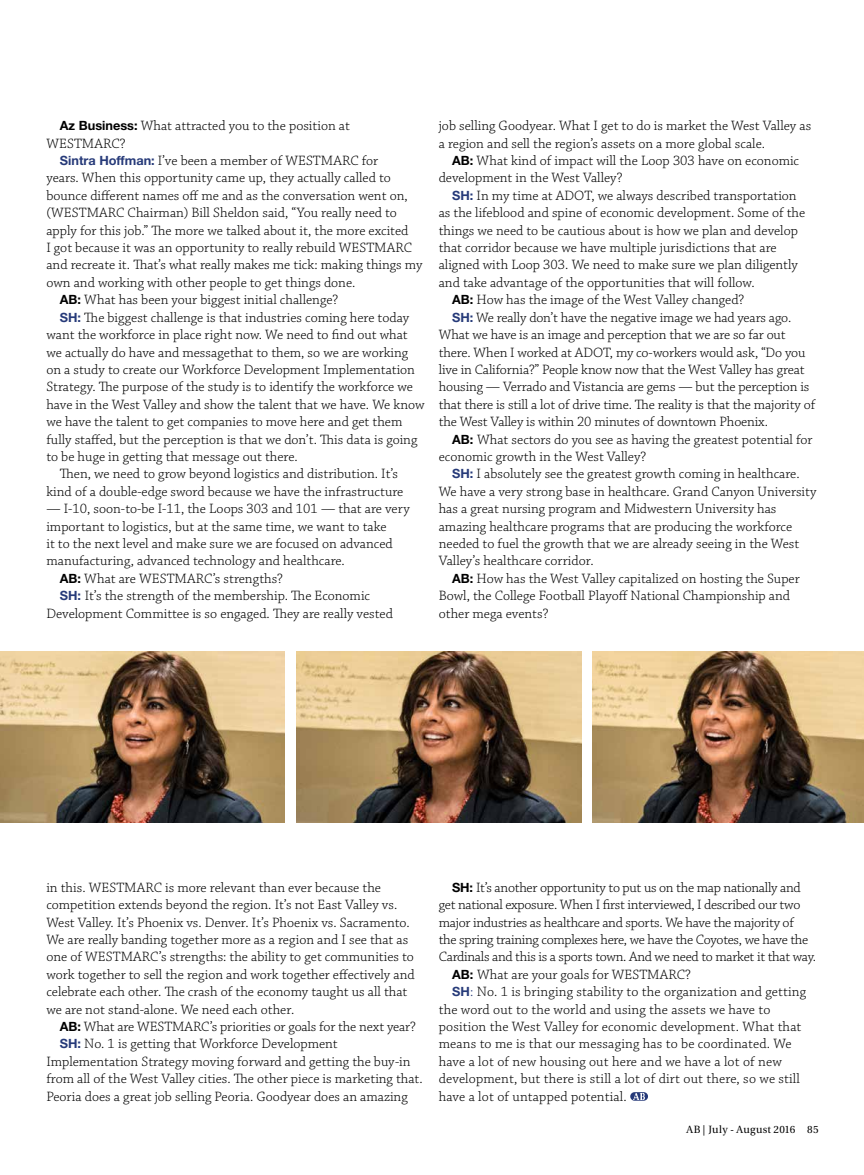
<style>
.page{position:relative;width:864px;height:1175px;background:#fff}
.page>*{position:absolute;margin:0;border:0;box-sizing:border-box;transform-origin:0 0}
.t1{font:300 14.25px/17.4px "Chaparral Pro";color:#000}
.t2{font:300 14.25px "Chaparral Pro";letter-spacing:-.02em;color:#000}
.t3{font:10.5px "Utopia";letter-spacing:.025em;color:#000}
.s1{font-family:"Helvetica Neue";font-weight:700;font-size:12.75px}
.s2{font-family:"Helvetica Neue";font-weight:700;font-size:12.75px;color:#263a79}
.s3{color:#263a79}
</style>
<div class="page">
<div style="left:630px;top:1092px;width:18px;height:8px;background:#263a79;border-radius:4px"></div>
<svg style="left:633px;top:1093px;width:12px;height:6px"></svg>
<img style="left:0;top:652px;width:285px;height:170px">
<img style="left:296px;top:652px;width:285px;height:170px">
<img style="left:593px;top:652px;width:271px;height:170px">
<p class="t1" style="left:46px;top:118px;width:305px;text-indent:14px"><span class="s1">Az Business:</span> What attracted you to the position at<br>WESTMARC?</p>
<p class="t1" style="left:60px;top:152px;width:320px"><span class="s2">Sintra Hoffman:</span> I’ve been a member of WESTMARC for</p>
<p class="t1" style="left:46px;top:170px;width:346px">years. When this opportunity came up, they actually called to</p>
<p class="t1" style="left:46px;top:187px;width:363px">bounce different names off me and as the conversation went on,</p>
<p class="t1" style="left:46px;top:205px;width:352px">(WESTMARC Chairman) Bill Sheldon said, “You really need to</p>
<p class="t1" style="left:46px;top:222px;width:364px">apply for this job.” The more we talked about it, the more excited</p>
<p class="t1" style="left:46px;top:239px;width:367px">I got because it was an opportunity to really rebuild WESTMARC</p>
<p class="t1" style="left:46px;top:257px;width:378px">and recreate it. That’s what really makes me tick: making things my</p>
<p class="t1" style="left:46px;top:274px;width:310px">own and working with other people to get things done.</p>
<p class="t1" style="left:60px;top:292px;width:280px"><span class="s1">AB:</span> What has been your biggest initial challenge?</p>
<p class="t1" style="left:60px;top:309px;width:351px"><span class="s2">SH:</span> The biggest challenge is that industries coming here today</p>
<p class="t1" style="left:46px;top:326px;width:363px">want the workforce in place right now. We need to find out what</p>
<p class="t1" style="left:46px;top:344px;width:363px">we actually do have and messagethat to them, so we are working</p>
<p class="t1" style="left:46px;top:361px;width:370px">on a study to create our Workforce Development Implementation</p>
<p class="t1" style="left:46px;top:379px;width:368px">Strategy. The purpose of the study is to identify the workforce we</p>
<p class="t1" style="left:46px;top:396px;width:380px">have in the West Valley and show the talent that we have. We know</p>
<p class="t1" style="left:46px;top:413px;width:358px">we have the talent to get companies to move here and get them</p>
<p class="t1" style="left:46px;top:431px;width:372px">fully staffed, but the perception is that we don’t. This data is going</p>
<p class="t1" style="left:46px;top:448px;width:253px">to be huge in getting that message out there.</p>
<p class="t1" style="left:60px;top:466px;width:340px">Then, we need to grow beyond logistics and distribution. It’s</p>
<p class="t1" style="left:46px;top:483px;width:358px">kind of a double-edge sword because we have the infrastructure</p>
<p class="t1" style="left:46px;top:500px;width:365px">— I-10, soon-to-be I-11, the Loops 303 and 101 — that are very</p>
<p class="t1" style="left:46px;top:518px;width:342px">important to logistics, but at the same time, we want to take</p>
<p class="t1" style="left:46px;top:535px;width:348px">it to the next level and make sure we are focused on advanced</p>
<p class="t1" style="left:46px;top:553px;width:300px">manufacturing, advanced technology and healthcare.</p>
<p class="t1" style="left:60px;top:570px;width:225px"><span class="s1">AB:</span> What are WESTMARC’s strengths?</p>
<p class="t1" style="left:60px;top:588px;width:312px"><span class="s2">SH:</span> It’s the strength of the membership. The Economic</p>
<p class="t1" style="left:46px;top:605px;width:348px">Development Committee is so engaged. They are really vested</p>
<p class="t1" style="left:439px;top:118px;width:374px">job selling Goodyear. What I get to do is market the West Valley as a region and sell the region’s assets on a more global scale.</p>
<p class="t1" style="left:439px;top:152px;width:362px;text-indent:14px"><span class="s1">AB:</span> What kind of impact will the Loop 303 have on economic development in the West Valley?</p>
<p class="t1" style="left:452px;top:187px;width:346px"><span class="s2">SH:</span> In my time at ADOT, we always described transportation</p>
<p class="t1" style="left:439px;top:205px;width:368px">as the lifeblood and spine of economic development. Some of the</p>
<p class="t1" style="left:439px;top:222px;width:361px">things we need to be cautious about is how we plan and develop</p>
<p class="t1" style="left:439px;top:239px;width:340px">that corridor because we have multiple jurisdictions that are</p>
<p class="t1" style="left:439px;top:257px;width:361px">aligned with Loop 303. We need to make sure we plan diligently</p>
<p class="t1" style="left:439px;top:274px;width:317px">and take advantage of the opportunities that will follow.</p>
<p class="t1" style="left:452px;top:292px;width:294px"><span class="s1">AB:</span> How has the image of the West Valley changed?</p>
<p class="t1" style="left:452px;top:309px;width:341px"><span class="s2">SH:</span> We really don’t have the negative image we had years ago.</p>
<p class="t1" style="left:439px;top:326px;width:348px">What we have is an image and perception that we are so far out</p>
<p class="t1" style="left:439px;top:344px;width:368px">there. When I worked at ADOT, my co-workers would ask, “Do you</p>
<p class="t1" style="left:439px;top:361px;width:367px">live in California?” People know now that the West Valley has great</p>
<p class="t1" style="left:439px;top:379px;width:372px">housing — Verrado and Vistancia are gems — but the perception is</p>
<p class="t1" style="left:439px;top:396px;width:378px">that there is still a lot of drive time. The reality is that the majority of</p>
<p class="t1" style="left:439px;top:413px;width:331px">the West Valley is within 20 minutes of downtown Phoenix.</p>
<p class="t1" style="left:452px;top:431px;width:362px"><span class="s1">AB:</span> What sectors do you see as having the greatest potential for</p>
<p class="t1" style="left:439px;top:448px;width:209px">economic growth in the West Valley?</p>
<p class="t1" style="left:452px;top:466px;width:349px"><span class="s2">SH:</span> I absolutely see the greatest growth coming in healthcare.</p>
<p class="t1" style="left:439px;top:483px;width:379px">We have a very strong base in healthcare. Grand Canyon University</p>
<p class="t1" style="left:439px;top:500px;width:339px">has a great nursing program and Midwestern University has</p>
<p class="t1" style="left:439px;top:518px;width:355px">amazing healthcare programs that are producing the workforce</p>
<p class="t1" style="left:439px;top:535px;width:362px">needed to fuel the growth that we are already seeing in the West</p>
<p class="t1" style="left:439px;top:553px;width:156px">Valley’s healthcare corridor.</p>
<p class="t1" style="left:452px;top:570px;width:349px"><span class="s1">AB:</span> How has the West Valley capitalized on hosting the Super</p>
<p class="t1" style="left:439px;top:588px;width:353px">Bowl, the College Football Playoff National Championship and</p>
<p class="t1" style="left:439px;top:605px;width:111px">other mega events?</p>
<p class="t1" style="left:46px;top:879px;width:370px">in this. WESTMARC is more relevant than ever because the competition extends beyond the region. It’s not East Valley vs.<br>West Valley. It’s Phoenix vs. Denver. It’s Phoenix vs. Sacramento.<br>We are really banding together more as a region and I see that as one of WESTMARC’s strengths: the ability to get communities to work together to sell the region and work together effectively and celebrate each other. The crash of the economy taught us all that we are not stand-alone. We need each other.</p>
<p class="t1" style="left:60px;top:1018px;width:357px"><span class="s1">AB:</span> What are WESTMARC’s priorities or goals for the next year?</p>
<p class="t1" style="left:60px;top:1035px;width:279px"><span class="s2">SH:</span> No. 1 is getting that Workforce Development</p>
<p class="t1" style="left:46px;top:1053px;width:366px">Implementation Strategy moving forward and getting the buy-in</p>
<p class="t1" style="left:46px;top:1070px;width:378px">from all of the West Valley cities. The other piece is marketing that.</p>
<p class="t1" style="left:46px;top:1088px;width:363px">Peoria does a great job selling Peoria. Goodyear does an amazing</p>
<p class="t2" style="left:452px;top:879px;width:350px"><span class="s1">SH:</span> It’s another opportunity to put us on the map nationally and</p>
<p class="t2" style="left:439px;top:897px;width:363px">get national exposure. When I first interviewed, I described our two</p>
<p class="t2" style="left:439px;top:914px;width:357px">major industries as healthcare and sports. We have the majority of</p>
<p class="t2" style="left:439px;top:931px;width:371px">the spring training complexes here, we have the Coyotes, we have the</p>
<p class="t2" style="left:439px;top:949px;width:379px">Cardinals and this is a sports town. And we need to market it that way.</p>
<p class="t1" style="left:452px;top:966px;width:240px"><span class="s1">AB:</span> What are your goals for WESTMARC?</p>
<p class="t1" style="left:452px;top:983px;width:355px"><span class="s2">SH</span><span class="s3">:</span> No. 1 is bringing stability to the organization and getting</p>
<p class="t1" style="left:439px;top:1001px;width:333px">the word out to the world and using the assets we have to</p>
<p class="t1" style="left:439px;top:1018px;width:364px">position the West Valley for economic development. What that</p>
<p class="t1" style="left:439px;top:1035px;width:354px">means to me is that our messaging has to be coordinated. We</p>
<p class="t1" style="left:439px;top:1053px;width:345px">have a lot of new housing out here and we have a lot of new</p>
<p class="t1" style="left:439px;top:1070px;width:363px">development, but there is still a lot of dirt out there, so we still</p>
<p class="t1" style="left:439px;top:1088px;width:190px">have a lot of untapped potential.</p>
<p class="t3" style="left:687px;top:1124px;width:133px">AB | July - August 2016 85</p>
</div>
